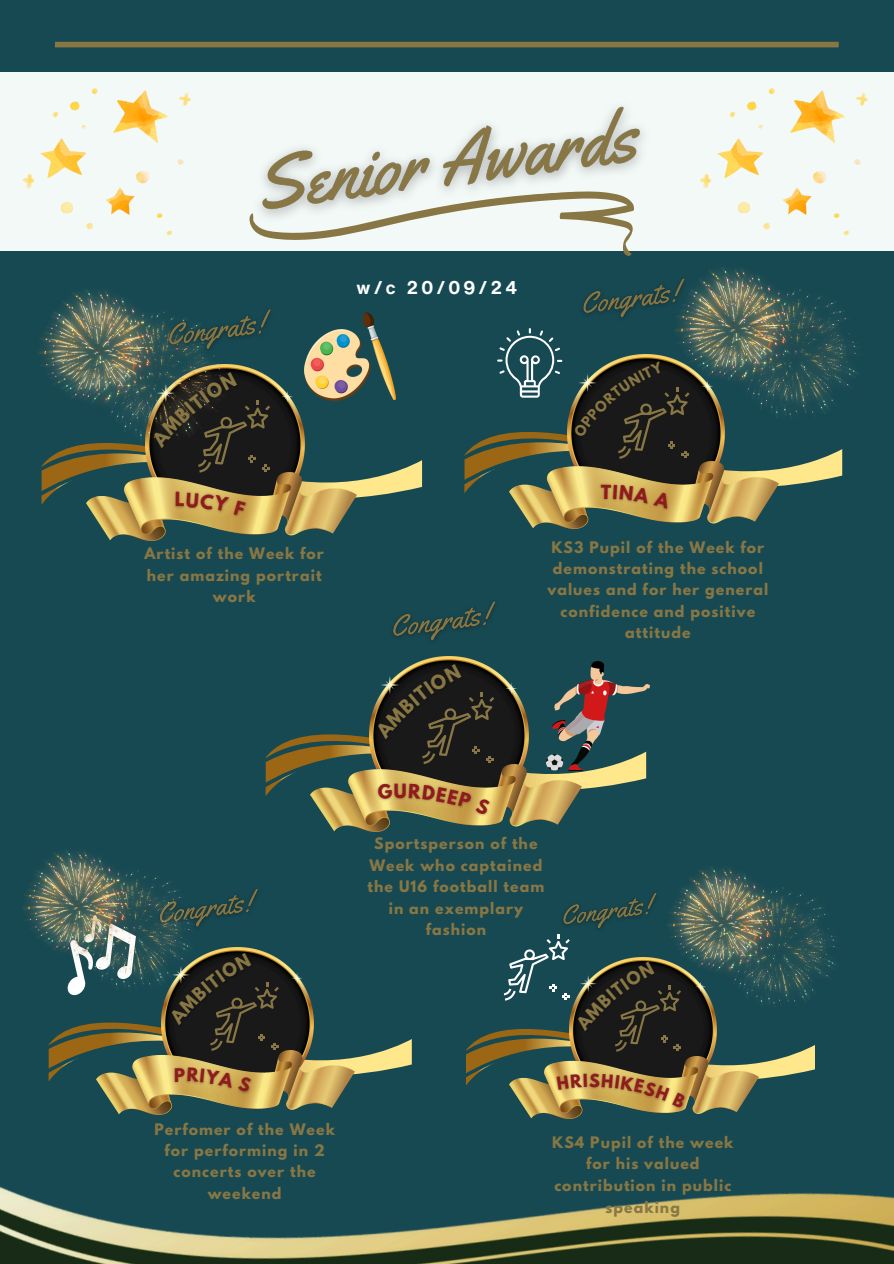
<style>
.page{position:relative;width:894px;height:1264px;background:#fff}
.page>*{position:absolute;margin:0;border:0;box-sizing:border-box;transform-origin:0 0}
.t1{font:700 18px "Helvetica Now Text";color:#fff}
.t2{font:700 17.4px "League Spartan";color:#901a1d}
.t3{font:700 16.65px "League Spartan";color:#901a1d}
.t4{font:700 14.1px/21.6px "League Spartan";letter-spacing:.075em;color:#874;text-align:center}
</style>
<div class="page">
<div style="left:0;top:0;width:893px;height:1263px;background:#174952"></div>
<img style="left:0;top:684px;width:893px;height:579px">
<div style="left:55px;top:42px;width:783px;height:5px;background:#874"></div>
<div style="left:0;top:72px;width:893px;height:179px;background:#f3f9f7"></div>
<img style="left:700px;top:88px;width:168px;height:147px">
<img style="left:22px;top:88px;width:169px;height:147px">
<svg style="left:263px;top:236px;width:369px;height:20px"></svg>
<img style="left:249px;top:106px;width:394px;height:130px">
<img style="left:38px;top:290px;width:120px;height:82px">
<img style="left:304px;top:312px;width:86px;height:60px">
<img style="left:697px;top:268px;width:159px;height:118px">
<img style="left:661px;top:861px;width:181px;height:150px">
<img style="left:553px;top:885px;width:115px;height:49px">
<img style="left:197px;top:881px;width:73px;height:34px">
<img style="left:16px;top:844px;width:181px;height:150px">
<img style="left:591px;top:661px;width:58px;height:109px">
<img style="left:158px;top:309px;width:113px;height:52px">
<img style="left:139px;top:361px;width:110px;height:11px">
<img style="left:583px;top:278px;width:114px;height:50px">
<img style="left:393px;top:601px;width:103px;height:40px">
<img style="left:414px;top:656px;width:59px;height:8px">
<svg style="left:42px;top:372px;width:380px;height:169px"></svg>
<svg style="left:49px;top:915px;width:362px;height:217px"></svg>
<svg style="left:464px;top:328px;width:378px;height:201px"></svg>
<svg style="left:466px;top:934px;width:348px;height:201px"></svg>
<svg style="left:265px;top:664px;width:381px;height:186px"></svg>
<p class="t1" style="left:356px;top:274px;width:162px">w/c 20/09/24</p>
<p class="t4" style="left:144px;top:544px;width:181px">Artist of the Week for her amazing portrait work</p>
<p class="t4" style="left:547px;top:538px;width:222px">KS3 Pupil of the Week for demonstrating the school values and for her general confidence and positive attitude</p>
<p class="t2" style="left:394px;top:782px;width:15px">U</p>
<p class="t4" style="left:367px;top:834px;width:178px">Sportsperson of the<br>Week who captained the U16 football team in an exemplary fashion</p>
<p class="t3" style="left:174px;top:1066px;width:13px">P</p>
<p class="t4" style="left:154px;top:1120px;width:182px">Perfomer of the Week for performing in 2 concerts over the weekend</p>
<p class="t4" style="left:552px;top:1133px;width:182px">KS4 Pupil of the week for his valued contribution in public speaking</p>
</div>
